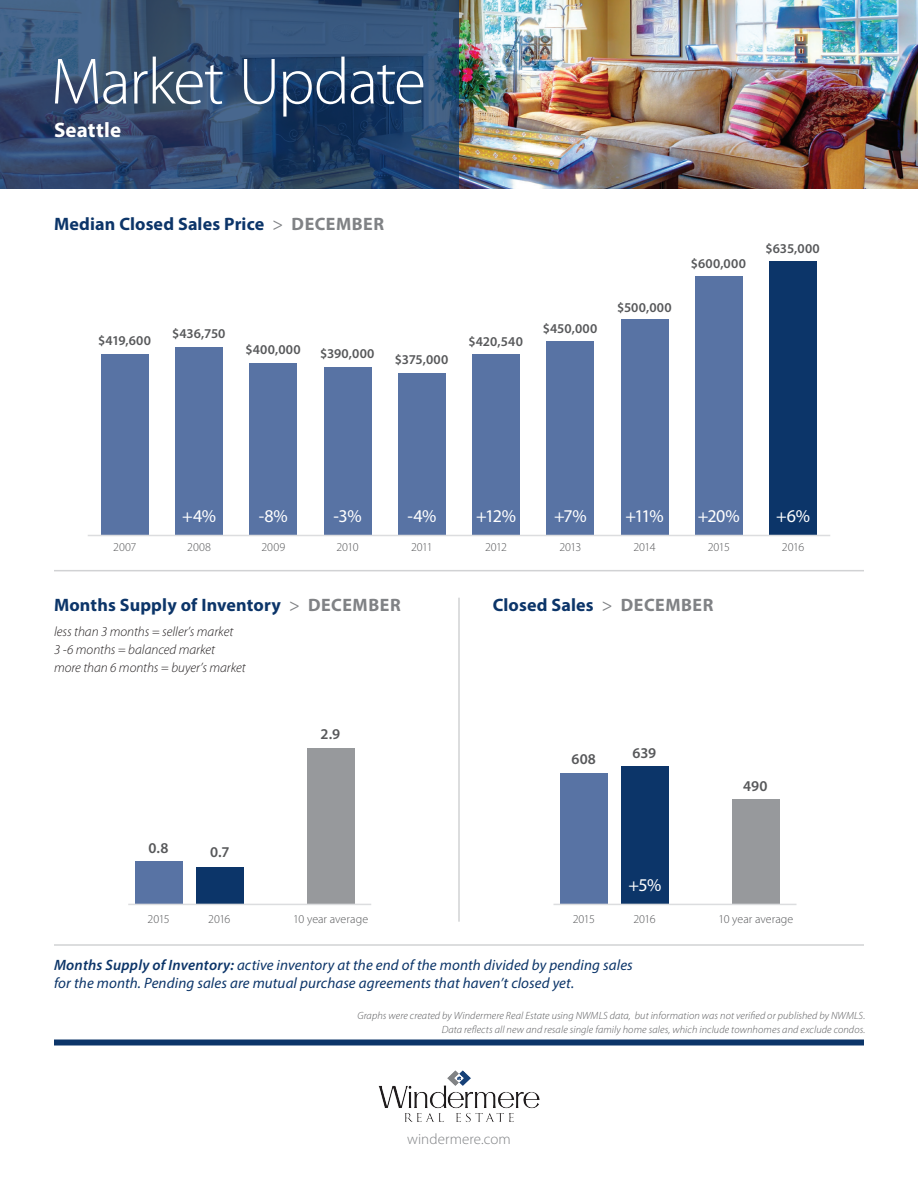
<style>
.page{position:relative;width:918px;height:1188px;background:#fff}
.page>*{position:absolute;margin:0;border:0;box-sizing:border-box;transform-origin:0 0}
.t1{font:300 66px "Myriad Pro";letter-spacing:-.025em;color:#fff}
.t2{font:700 21px "Myriad Pro";letter-spacing:.01em;color:#fff}
.t3{font:700 18px "Myriad Pro";letter-spacing:.01em;color:#0c3569}
.t4{font:18px "Myriad Pro";color:#fff}
.t5{font:italic 15px/18px "Myriad Pro";letter-spacing:.01em;color:#0c3569}
.t6{font:600 15px "Myriad Pro";color:#57585a}
.t7{font:300 15px "Myriad Pro";letter-spacing:.01em;color:#808285}
.t8{font:italic 300 13.5px/18px "Myriad Pro";color:#231f20}
.t9{font:600 13.5px "Myriad Pro";letter-spacing:.015em;color:#57585a}
.t10{font:300 12px "Myriad Pro";letter-spacing:-.005em;color:#57585a}
.t11{font:300 12px "Myriad Pro";letter-spacing:-.04em;color:#57585a}
.t12{font:italic 300 10.5px/13.5px "Myriad Pro";letter-spacing:.01em;color:#57585a;text-align:right}
.s1{font-weight:400;color:#808285}
.s2{color:#808285}
.s3{font-weight:600}
</style>
<div class="page">
<img style="left:459px;top:0;width:459px;height:189px">
<svg style="left:0;top:0;width:459px;height:189px;background:#2e4a70"></svg>
<hr style="left:458px;top:598px;width:2px;height:324px;background:#d1d2d4">
<hr style="left:54px;top:570px;width:810px;height:1px;background:#d1d2d4">
<div style="left:101px;top:354px;width:47px;height:182px;background:#5873a4"></div>
<div style="left:135px;top:861px;width:47px;height:44px;background:#5873a4"></div>
<div style="left:176px;top:347px;width:47px;height:189px;background:#5873a4"></div>
<div style="left:250px;top:363px;width:47px;height:173px;background:#5873a4"></div>
<div style="left:324px;top:367px;width:47px;height:169px;background:#5873a4"></div>
<div style="left:398px;top:374px;width:48px;height:162px;background:#5873a4"></div>
<div style="left:472px;top:354px;width:48px;height:182px;background:#5873a4"></div>
<div style="left:547px;top:341px;width:47px;height:195px;background:#5873a4"></div>
<div style="left:621px;top:320px;width:47px;height:216px;background:#5873a4"></div>
<div style="left:695px;top:276px;width:47px;height:260px;background:#5873a4"></div>
<div style="left:770px;top:261px;width:47px;height:275px;background:#0c3569"></div>
<hr style="left:88px;top:535px;width:742px;height:1px;background:#dcdddf">
<div style="left:196px;top:867px;width:47px;height:38px;background:#0c3569"></div>
<div style="left:307px;top:748px;width:47px;height:157px;background:#97999c"></div>
<div style="left:560px;top:773px;width:48px;height:132px;background:#5873a4"></div>
<div style="left:621px;top:767px;width:48px;height:138px;background:#0c3569"></div>
<div style="left:732px;top:799px;width:47px;height:106px;background:#97999c"></div>
<hr style="left:128px;top:904px;width:243px;height:1px;background:#dcdddf">
<hr style="left:554px;top:904px;width:242px;height:1px;background:#dcdddf">
<hr style="left:54px;top:944px;width:810px;height:2px;background:#d1d2d4">
<div style="left:54px;top:1040px;width:810px;height:6px;background:#0c3569"></div>
<img style="left:378px;top:1070px;width:162px;height:52px">
<h1 class="t1" style="left:51px;top:45px;width:377px">Market Update</h1>
<h2 class="t2" style="left:54px;top:116px;width:69px">Seattle</h2>
<h3 class="t3" style="left:54px;top:212px;width:332px">Median Closed Sales Price <span class="s1">&gt;</span> <span class="s2">DECEMBER</span></h3>
<p class="t9" style="left:98px;top:332px;width:54px">$419,600</p>
<p class="t9" style="left:172px;top:325px;width:55px">$436,750</p>
<p class="t9" style="left:246px;top:341px;width:57px">$400,000</p>
<p class="t9" style="left:320px;top:345px;width:56px">$390,000</p>
<p class="t9" style="left:395px;top:351px;width:55px">$375,000</p>
<p class="t9" style="left:469px;top:333px;width:56px">$420,540</p>
<p class="t9" style="left:543px;top:320px;width:56px">$450,000</p>
<p class="t9" style="left:617px;top:298px;width:56px">$500,000</p>
<p class="t9" style="left:691px;top:255px;width:56px">$600,000</p>
<p class="t9" style="left:766px;top:240px;width:56px">$635,000</p>
<h3 class="t4" style="left:182px;top:505px;width:35px">+4%</h3>
<h3 class="t4" style="left:259px;top:505px;width:31px">-8%</h3>
<h3 class="t4" style="left:334px;top:505px;width:30px">-3%</h3>
<h3 class="t4" style="left:407px;top:505px;width:31px">-4%</h3>
<h3 class="t4" style="left:476px;top:505px;width:41px">+12%</h3>
<h3 class="t4" style="left:554px;top:505px;width:34px">+7%</h3>
<h3 class="t4" style="left:625px;top:505px;width:40px">+11%</h3>
<h3 class="t4" style="left:698px;top:505px;width:43px">+20%</h3>
<h3 class="t4" style="left:776px;top:505px;width:35px">+6%</h3>
<p class="t10" style="left:113px;top:540px;width:25px">2007</p>
<p class="t10" style="left:187px;top:540px;width:25px">2008</p>
<p class="t10" style="left:262px;top:540px;width:25px">2009</p>
<p class="t11" style="left:336px;top:540px;width:24px">2010</p>
<p class="t11" style="left:411px;top:540px;width:23px">2011</p>
<p class="t11" style="left:485px;top:540px;width:24px">2012</p>
<p class="t11" style="left:559px;top:540px;width:24px">2013</p>
<p class="t11" style="left:633px;top:540px;width:24px">2014</p>
<p class="t11" style="left:708px;top:540px;width:24px">2015</p>
<p class="t11" style="left:782px;top:540px;width:24px">2016</p>
<h3 class="t3" style="left:54px;top:593px;width:348px">Months Supply of Inventory <span class="s1">&gt;</span> <span class="s2">DECEMBER</span></h3>
<h3 class="t3" style="left:493px;top:593px;width:222px">Closed Sales <span class="s1">&gt;</span> <span class="s2">DECEMBER</span></h3>
<p class="t8" style="left:54px;top:623px;width:193px">less than 3 months = seller’s market<br>3 -6 months = balanced market<br>more than 6 months = buyer’s market</p>
<h3 class="t6" style="left:149px;top:838px;width:21px">0.8</h3>
<h3 class="t6" style="left:210px;top:843px;width:21px">0.7</h3>
<h3 class="t6" style="left:320px;top:725px;width:21px">2.9</h3>
<p class="t10" style="left:148px;top:912px;width:24px">2015</p>
<p class="t10" style="left:208px;top:912px;width:24px">2016</p>
<p class="t10" style="left:293px;top:912px;width:76px">10 year average</p>
<h3 class="t6" style="left:572px;top:749px;width:26px">608</h3>
<h3 class="t6" style="left:633px;top:743px;width:25px">639</h3>
<h3 class="t4" style="left:628px;top:874px;width:34px">+5%</h3>
<h3 class="t6" style="left:743px;top:777px;width:26px">490</h3>
<p class="t10" style="left:573px;top:912px;width:24px">2015</p>
<p class="t10" style="left:633px;top:912px;width:24px">2016</p>
<p class="t10" style="left:719px;top:912px;width:76px">10 year average</p>
<h3 class="t5" style="left:54px;top:955px;width:580px"><span class="s3">Months Supply of Inventory:</span> active inventory at the end of the month divided by pending sales for the month. Pending sales are mutual purchase agreements that haven’t closed yet.</h3>
<p class="t12" style="left:357px;top:1009px;width:509px">Graphs were created by Windermere Real Estate using NWMLS data, but information was not verified or published by NWMLS.<br>Data reflects all new and resale single family home sales, which include townhomes and exclude condos.</p>
<h3 class="t7" style="left:407px;top:1131px;width:105px">windermere.com</h3>
</div>
